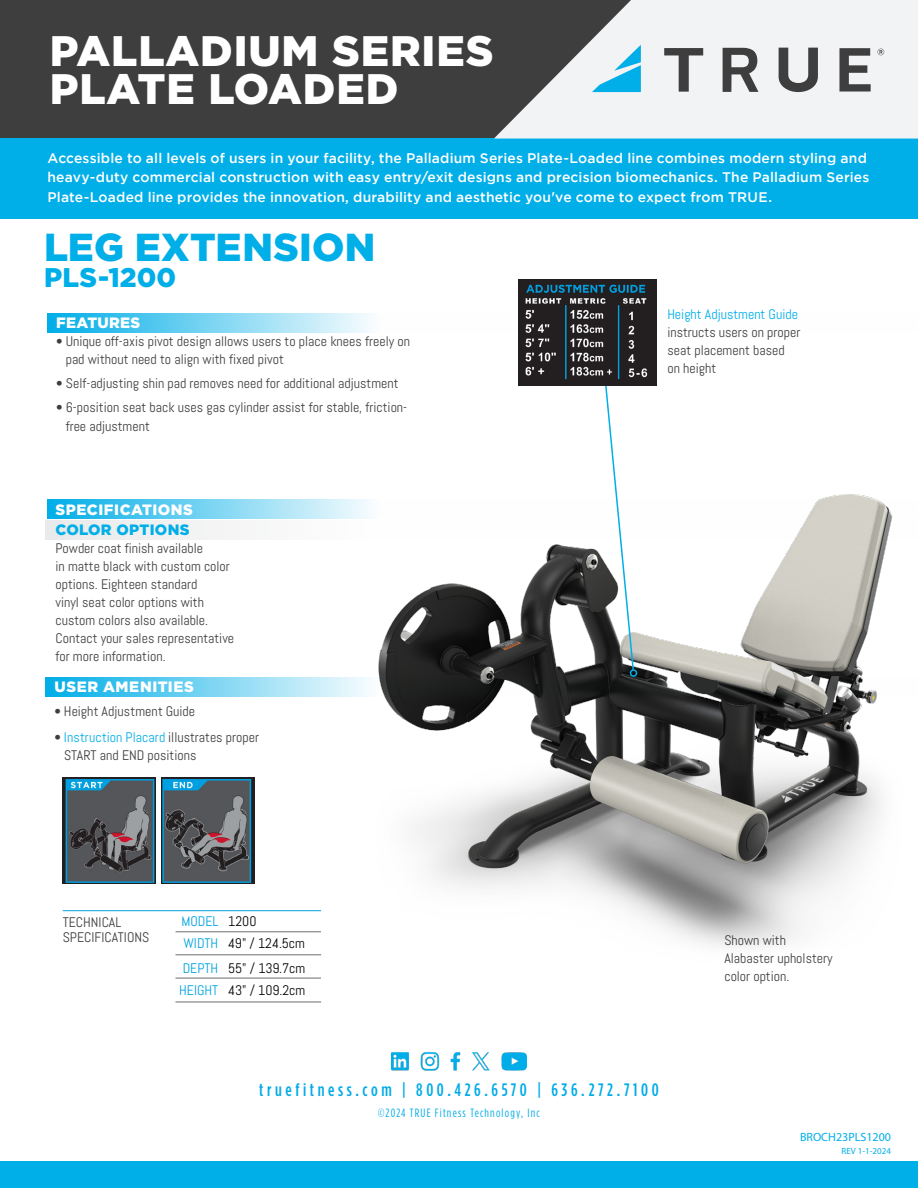
<style>
.page{position:relative;width:918px;height:1188px;background:#fff}
.page>*{position:absolute;margin:0;border:0;box-sizing:border-box;transform-origin:0 0}
.t1{font:900 42.6px/37.8px "Gotham";letter-spacing:.02em;color:#fff}
.t2{font:900 39px "Gotham";letter-spacing:.005em;color:#00aee8}
.t3{font:900 27px "Gotham";letter-spacing:.005em;color:#00aee8}
.t4{font:500 18px "Gotham Condensed";letter-spacing:.2em;color:#00abe7}
.Force{font:900 15px "Gotham";letter-spacing:.035em;color:#fff}
.t5{font:900 15px "Gotham";letter-spacing:.02em;color:#00aee8}
.Copy{font:13.8px/18px "Abel";color:#3e3e3f}
.Copy-2{font:500 13.8px/19.5px "Gotham";letter-spacing:.01em;color:#fff}
.t6{font:13.8px "Abel";color:#040503}
.t7{font:13.8px "Abel";color:#00aee8}
.t8{font:13.8px "Abel";color:#00a3e0}
.t9{font:12px "Gotham Condensed";letter-spacing:.1em;color:#00abe7}
.t10{font:12px "Myriad Pro";color:#00aee8}
.t11{font:9px "Myriad Pro";color:#00aee8}
.s1{color:#00aee8}
</style>
<div class="page">
<div style="left:0;top:0;width:918px;height:138px;background:#3e3e3f"></div>
<svg style="left:47px;top:313px;width:323px;height:19px;background:#79d4f2"></svg>
<div style="left:0;top:138px;width:918px;height:81px;background:#00aee8"></div>
<div style="left:0;top:1161px;width:918px;height:27px;background:#00aee8"></div>
<img style="left:354px;top:494px;width:538px;height:453px">
<svg style="left:494px;top:0;width:424px;height:139px;fill:#f2f3f4"></svg>
<svg style="left:603px;top:386px;width:32px;height:286px"></svg>
<div style="left:630px;top:669px;width:7px;height:8px;border:2px solid #00aee8;border-radius:50%"></div>
<svg style="left:46px;top:520px;width:846px;height:20px"></svg>
<svg style="left:46px;top:678px;width:846px;height:19px;background:#668994"></svg>
<svg style="left:47px;top:500px;width:846px;height:19px"></svg>
<img style="left:518px;top:279px;width:139px;height:107px">
<img style="left:63px;top:777px;width:93px;height:107px">
<img style="left:161px;top:777px;width:93px;height:107px">
<hr style="left:175px;top:954px;width:146px;height:1px;background:#6c6d70">
<hr style="left:176px;top:931px;width:145px;height:1px;background:#6c6d70">
<hr style="left:175px;top:978px;width:91px;height:1px;background:#6c6d70">
<hr style="left:266px;top:978px;width:55px;height:1px;background:#6c6d70">
<hr style="left:175px;top:1002px;width:146px;height:1px;background:#6c6d70">
<hr style="left:63px;top:910px;width:161px;height:1px;background:#00a3e0">
<hr style="left:224px;top:910px;width:97px;height:1px;background:#00a3e0">
<img style="left:391px;top:1052px;width:136px;height:19px">
<svg style="left:592px;top:45px;width:49px;height:47px;background:#8cd5ee"></svg>
<svg style="left:779px;top:48px;width:39px;height:44px"></svg>
<svg style="left:839px;top:48px;width:32px;height:44px"></svg>
<svg style="left:664px;top:48px;width:39px;height:44px"></svg>
<svg style="left:723px;top:48px;width:35px;height:44px"></svg>
<svg style="left:878px;top:49px;width:6px;height:6px"></svg>
<p class="t1" style="left:50px;top:31px;width:445px">PALLADIUM SERIES<br>PLATE LOADED</p>
<p class="Copy-2" style="left:48px;top:148px;width:823px">Accessible to all levels of users in your facility, the Palladium Series Plate-Loaded line combines modern styling and heavy-duty commercial construction with easy entry/exit designs and precision biomechanics. The Palladium Series<br>Plate-Loaded line provides the innovation, durability and aesthetic you've come to expect from TRUE.</p>
<p class="t2" style="left:44px;top:225px;width:333px">LEG EXTENSION</p>
<p class="t3" style="left:44px;top:262px;width:134px">PLS-1200</p>
<p class="Force" style="left:56px;top:314px;width:86px">FEATURES</p>
<p class="Copy" style="left:56px;top:332px;width:355px">• Unique off-axis pivot design allows users to place knees freely on</p>
<p class="Copy" style="left:66px;top:350px;width:220px">pad without need to align with fixed pivot</p>
<p class="Copy" style="left:56px;top:374px;width:344px">• Self-adjusting shin pad removes need for additional adjustment</p>
<p class="Copy" style="left:56px;top:398px;width:353px">• 6-position seat back uses gas cylinder assist for stable, friction-</p>
<p class="Copy" style="left:66px;top:418px;width:86px">free adjustment</p>
<p class="Force" style="left:55px;top:501px;width:139px">SPECIFICATIONS</p>
<p class="t5" style="left:55px;top:521px;width:136px">COLOR OPTIONS</p>
<p class="Copy" style="left:55px;top:539px;width:180px">Powder coat finish available<br>in matte black with custom color options. Eighteen standard<br>vinyl seat color options with custom colors also available.<br>Contact your sales representative for more information.</p>
<p class="Force" style="left:55px;top:678px;width:141px">USER AMENITIES</p>
<p class="Copy" style="left:55px;top:702px;width:142px">• Height Adjustment Guide</p>
<p class="Copy" style="left:64px;top:728px;width:196px;text-indent:-10px">• <span class="s1">Instruction Placard</span> illustrates proper<br>START and END positions</p>
<p class="t7" style="left:667px;top:306px;width:132px">Height Adjustment Guide</p>
<p class="Copy" style="left:667px;top:324px;width:134px">instructs users on proper seat placement based on height</p>
<p class="Copy" style="left:63px;top:913px;width:60px">TECHNICAL</p>
<p class="t6" style="left:228px;top:912px;width:30px">1200</p>
<p class="Copy" style="left:63px;top:928px;width:88px">SPECIFICATIONS</p>
<p class="t6" style="left:228px;top:959px;width:79px">55" / 139.7cm</p>
<p class="t8" style="left:181px;top:912px;width:39px">MODEL</p>
<p class="t8" style="left:183px;top:959px;width:37px">DEPTH</p>
<p class="t6" style="left:228px;top:935px;width:78px">49" / 124.5cm</p>
<p class="t6" style="left:228px;top:982px;width:79px">43" / 109.2cm</p>
<p class="t8" style="left:183px;top:935px;width:36px">WIDTH</p>
<p class="t8" style="left:179px;top:982px;width:41px">HEIGHT</p>
<p class="t4" style="left:259px;top:1080px;width:401px">truefitness.com | 800.426.6570 | 636.272.7100</p>
<p class="t9" style="left:378px;top:1106px;width:163px">©2024 TRUE Fitness Technology, Inc</p>
<p class="Copy" style="left:724px;top:932px;width:110px">Shown with<br>Alabaster upholstery color option.</p>
<p class="t10" style="left:800px;top:1130px;width:92px">BROCH23PLS1200</p>
<p class="t11" style="left:841px;top:1145px;width:51px">REV 1-1-2024</p>
</div>
